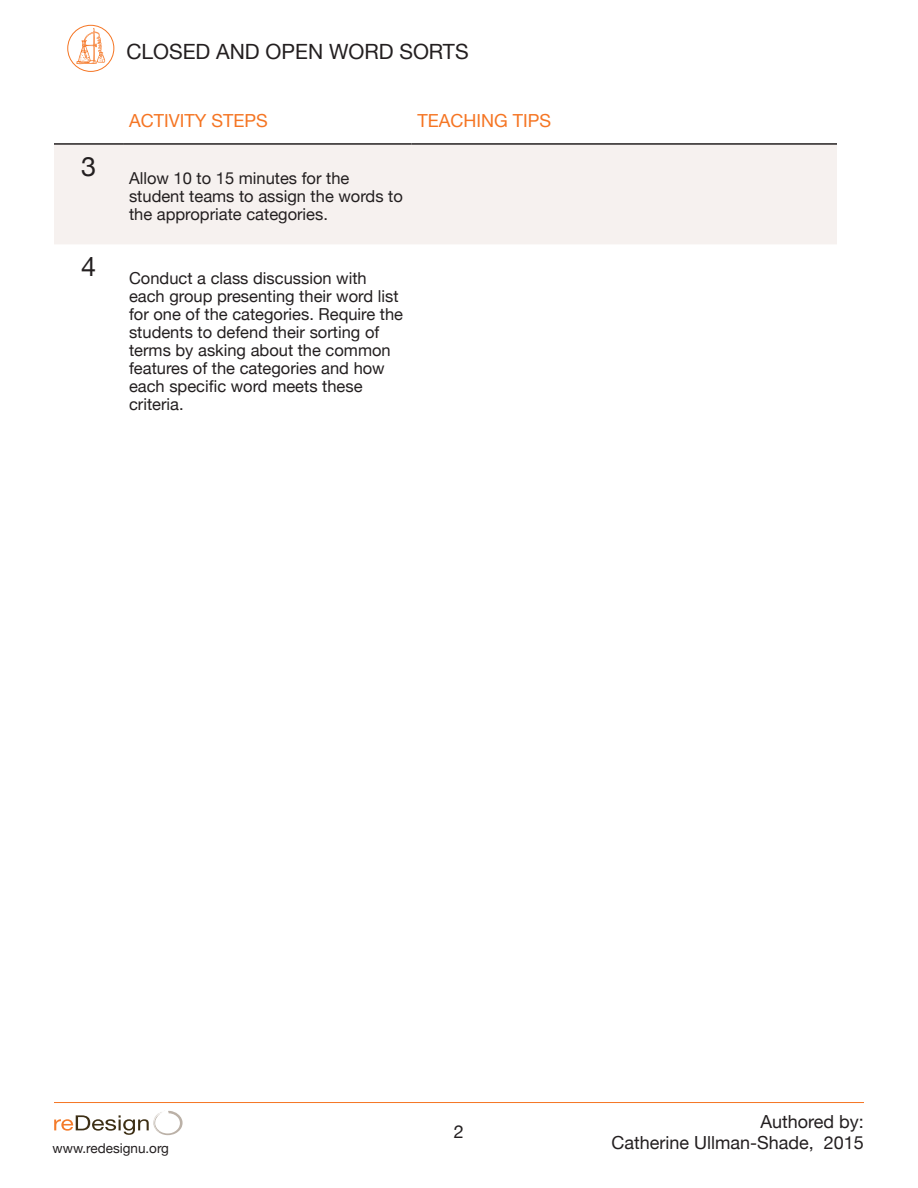
<style>
.page{position:relative;width:918px;height:1188px;background:#fff}
.page>*{position:absolute;margin:0;border:0;box-sizing:border-box;transform-origin:0 0}
.t1{font:27px "Helvetica Neue";color:#231f20}
.t2{font:21px "Helvetica Neue";color:#231f20}
.t3{font:18px/21.6px "Helvetica Neue";color:#231f20;text-align:right}
.t4{font:18px "Helvetica Neue";color:#f57523}
.t5{font:16.5px/18px "Helvetica Neue";color:#231f20}
.t6{font:13.5px "Helvetica Neue";color:#231f20}
</style>
<div class="page">
<div style="left:54px;top:145px;width:783px;height:99px;background:#f6f1ef"></div>
<hr style="left:54px;top:143px;width:69px;height:2px;background:#231f20">
<hr style="left:123px;top:143px;width:288px;height:2px;background:#231f20">
<hr style="left:411px;top:143px;width:426px;height:2px;background:#231f20">
<svg style="left:76px;top:28px;width:30px;height:36px"></svg>
<div style="left:67px;top:25px;width:47px;height:47px;border:1px solid #f57523;border-radius:50%"></div>
<hr style="left:54px;top:1102px;width:810px;height:1px;background:#f57523">
<svg style="left:54px;top:1111px;width:129px;height:24px"></svg>
<p class="t2" style="left:126px;top:39px;width:344px">CLOSED AND OPEN WORD SORTS</p>
<p class="t1" style="left:81px;top:151px;width:17px">3</p>
<p class="t1" style="left:81px;top:250px;width:17px">4</p>
<p class="t4" style="left:129px;top:110px;width:140px">ACTIVITY STEPS</p>
<p class="t4" style="left:417px;top:110px;width:135px">TEACHING TIPS</p>
<p class="t5" style="left:129px;top:169px;width:275px">Allow 10 to 15 minutes for the student teams to assign the words to the appropriate categories.</p>
<p class="t5" style="left:129px;top:269px;width:276px">Conduct a class discussion with each group presenting their word list for one of the categories. Require the students to defend their sorting of terms by asking about the common features of the categories and how each specific word meets these criteria.</p>
<p class="t6" style="left:53px;top:1140px;width:118px">www.redesignu.org</p>
<p class="t3" style="left:454px;top:1121px;width:12px">2</p>
<p class="t3" style="left:612px;top:1110px;width:254px">Authored by:<br>Catherine Ullman-Shade, 2015</p>
</div>
